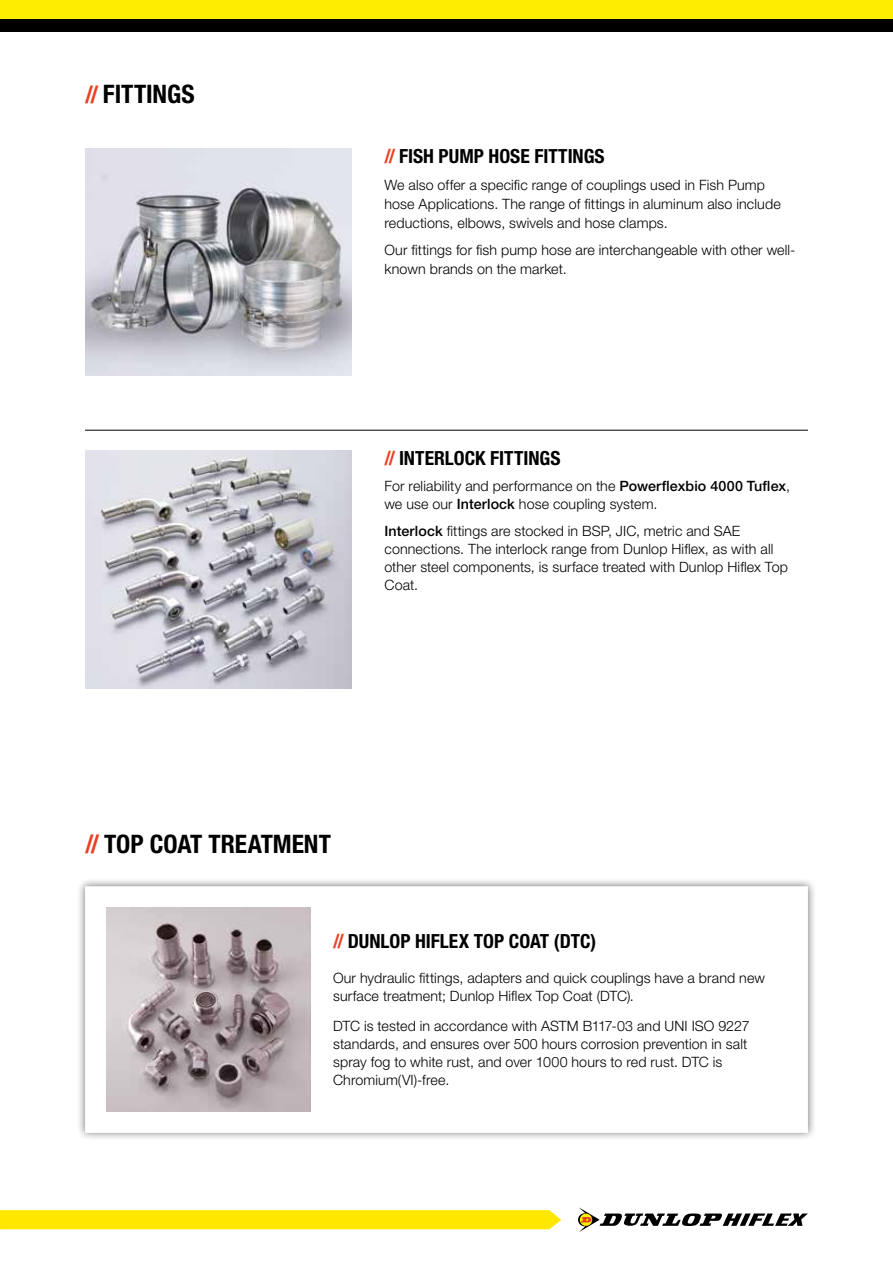
<style>
.page{position:relative;width:893px;height:1263px;background:#fff}
.page>*{position:absolute;margin:0;border:0;box-sizing:border-box;transform-origin:0 0}
.t1{font:700 condensed 25.5px "Helvetica Neue LT Std";color:#000}
.t2{font:700 condensed 19.5px "Helvetica Neue LT Std";color:#000}
.t3{font:300 14.25px/18px "Helvetica Neue LT Std";letter-spacing:.01em;color:#000}
.s1{font-size:24px;color:#e84124}
.s2{color:#e84124}
.s3{font-weight:500}
</style>
<div class="page">
<div style="left:76px;top:877px;width:740px;height:265px;background:#000;opacity:.55"></div>
<div style="left:85px;top:886px;width:723px;height:247px;background:#fff;border:2px solid #fff"></div>
<div style="left:0;top:0;width:893px;height:19px;background:#ffed00"></div>
<div style="left:0;top:19px;width:893px;height:13px;background:#000"></div>
<div style="left:0;top:1210px;width:561px;height:19px;background:#ffe700"></div>
<svg style="left:578px;top:1207px;width:230px;height:25px"></svg>
<img style="left:106px;top:907px;width:204px;height:204px">
<hr style="left:85px;top:430px;width:723px;height:1px;background:#000">
<img style="left:85px;top:149px;width:266px;height:227px">
<img style="left:85px;top:450px;width:266px;height:238px">
<h1 class="t1" style="left:85px;top:79px;width:111px"><span class="s1">//</span> FITTINGS</h1>
<h2 class="t2" style="left:384px;top:144px;width:222px"><span class="s2">//</span> FISH PUMP HOSE FITTINGS</h2>
<p class="t3" style="left:384px;top:175px;width:398px;line-height:18.8px">We also offer a specific range of couplings used in Fish Pump hose Applications. The range of fittings in aluminum also include reductions, elbows, swivels and hose clamps.</p>
<p class="t3" style="left:384px;top:240px;width:412px;line-height:18.8px">Our fittings for fish pump hose are interchangeable with other well&shy;known brands on the market.</p>
<h2 class="t2" style="left:384px;top:446px;width:177px"><span class="s2">//</span> INTERLOCK FITTINGS</h2>
<p class="t3" style="left:384px;top:477px;width:407px">For reliability and performance on the <span class="s3">Powerflexbio 4000 Tuflex</span>, we use our <span class="s3">Interlock</span> hose coupling system.</p>
<p class="t3" style="left:384px;top:521px;width:405px"><span class="s3">Interlock</span> fittings are stocked in BSP, JIC, metric and SAE connections. The interlock range from Dunlop Hiflex, as with all other steel components, is surface treated with Dunlop Hiflex Top Coat.</p>
<h1 class="t1" style="left:85px;top:829px;width:247px"><span class="s2">//</span> TOP COAT TREATMENT</h1>
<h2 class="t2" style="left:333px;top:929px;width:265px"><span class="s2">//</span> DUNLOP HIFLEX TOP COAT (DTC)</h2>
<p class="t3" style="left:333px;top:968px;width:433px">Our hydraulic fittings, adapters and quick couplings have a brand new surface treatment; Dunlop Hiflex Top Coat (DTC).</p>
<p class="t3" style="left:333px;top:1017px;width:418px">DTC is tested in accordance with ASTM B117-03 and UNI ISO 9227 standards, and ensures over 500 hours corrosion prevention in salt spray fog to white rust, and over 1000 hours to red rust. DTC is Chromium(VI)-free.</p>
</div>
